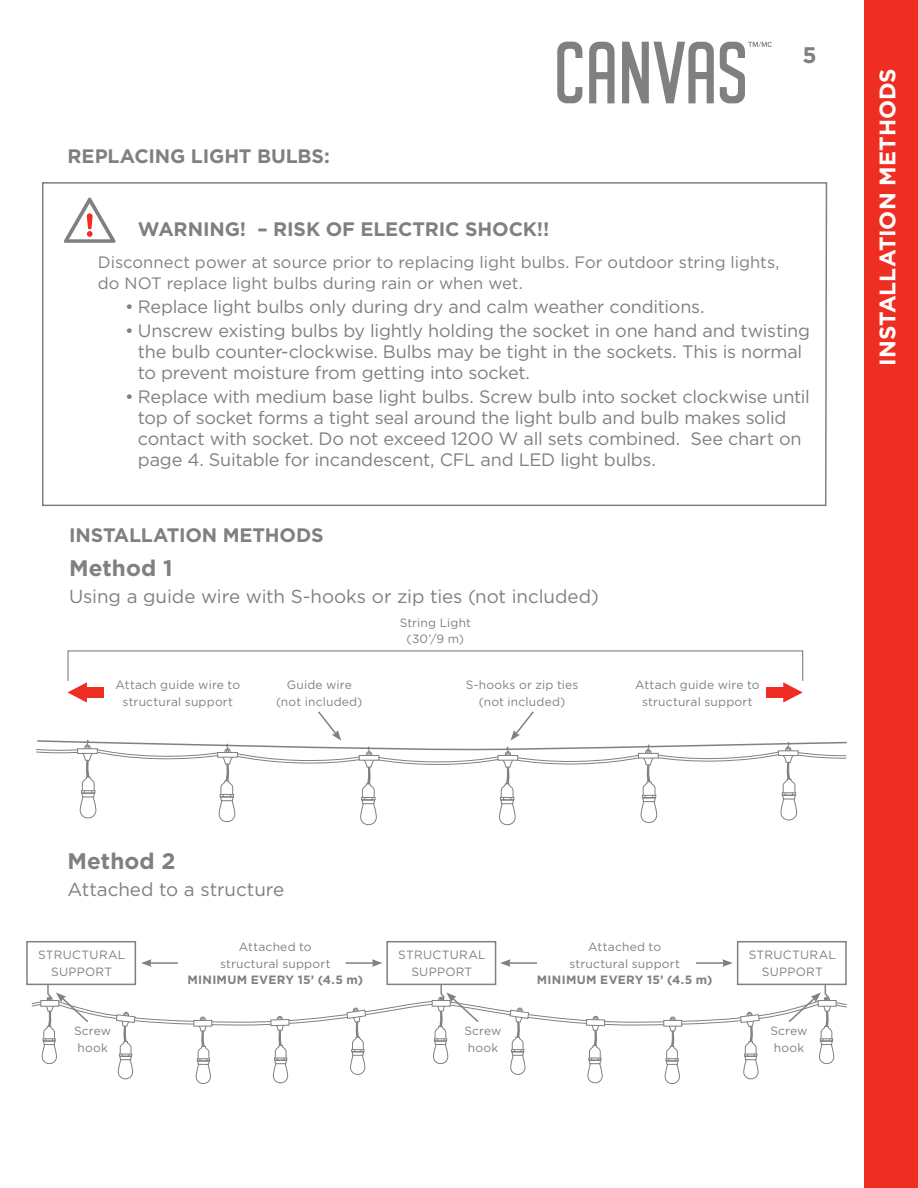
<style>
.page{position:relative;width:918px;height:1188px;background:#fff}
.page>*{position:absolute;margin:0;border:0;box-sizing:border-box;transform-origin:0 0}
.t1{font:700 22.5px "Gotham";color:#fff}
.t2{font:700 22.5px "Gotham";letter-spacing:.005em;color:#808083}
.t3{font:700 19.5px "Gotham";letter-spacing:-.005em;color:#808083}
.t4{font:18.75px "Gotham";letter-spacing:-.005em;color:#808083}
.t5{font:18px/21px "Gotham";letter-spacing:-.015em;color:#808083}
.t6{font:16.5px/21px "Gotham";color:#808083}
.t7{font:12px/16.5px "Gotham";letter-spacing:.02em;color:#808083;text-align:center}
.t8{font:700 12px "Gotham";letter-spacing:.025em;color:#808083}
</style>
<div class="page">
<div style="left:864px;top:0;width:54px;height:1188px;background:#ee2e22"></div>
<svg style="left:557px;top:42px;width:25px;height:61px"></svg>
<svg style="left:589px;top:42px;width:26px;height:61px"></svg>
<svg style="left:622px;top:42px;width:92px;height:61px"></svg>
<svg style="left:720px;top:42px;width:52px;height:61px"></svg>
<svg style="left:42px;top:182px;width:786px;height:325px"></svg>
<svg style="left:64px;top:197px;width:52px;height:46px"></svg>
<svg style="left:36px;top:711px;width:811px;height:114px"></svg>
<hr style="left:696px;top:962px;width:29px;height:2px;background:#808083">
<svg style="left:722px;top:959px;width:11px;height:8px"></svg>
<hr style="left:346px;top:962px;width:28px;height:2px;background:#808083">
<svg style="left:372px;top:959px;width:10px;height:8px"></svg>
<hr style="left:508px;top:962px;width:29px;height:2px;background:#808083">
<svg style="left:500px;top:959px;width:11px;height:8px"></svg>
<hr style="left:149px;top:962px;width:29px;height:2px;background:#808083">
<svg style="left:141px;top:959px;width:11px;height:8px"></svg>
<div style="left:26px;top:941px;width:110px;height:44px;border:2px solid #808083"></div>
<div style="left:386px;top:941px;width:110px;height:44px;border:2px solid #808083"></div>
<div style="left:737px;top:941px;width:110px;height:44px;border:2px solid #808083"></div>
<svg style="left:31px;top:983px;width:816px;height:101px"></svg>
<svg style="left:68px;top:682px;width:19px;height:21px"></svg>
<div style="left:86px;top:687px;width:18px;height:11px;background:#ee2e22"></div>
<svg style="left:783px;top:682px;width:20px;height:21px"></svg>
<div style="left:766px;top:687px;width:18px;height:11px;background:#ee2e22"></div>
<div style="left:68px;top:650px;width:735px;height:31px;border:1px solid #808083"></div>
<p class="t3" style="left:68px;top:145px;width:264px">REPLACING LIGHT BULBS:</p>
<p class="t2" style="left:803px;top:42px;width:16px">5</p>
<p class="t3" style="left:138px;top:218px;width:413px">WARNING! – RISK OF ELECTRIC SHOCK!!</p>
<p class="t6" style="left:98px;top:251px;width:683px">Disconnect power at source prior to replacing light bulbs. For outdoor string lights, do NOT replace light bulbs during rain or when wet.</p>
<p class="t5" style="left:125px;top:295px;width:581px">• Replace light bulbs only during dry and calm weather conditions.</p>
<p class="t5" style="left:138px;top:319px;width:674px;text-indent:-13px">• Unscrew existing bulbs by lightly holding the socket in one hand and twisting the bulb counter-clockwise. Bulbs may be tight in the sockets. This is normal to prevent moisture from getting into socket.</p>
<p class="t5" style="left:138px;top:385px;width:674px;text-indent:-13px">• Replace with medium base light bulbs. Screw bulb into socket clockwise until top of socket forms a tight seal around the light bulb and bulb makes solid contact with socket. Do not exceed 1200 W all sets combined. See chart on page 4. Suitable for incandescent, CFL and LED light bulbs.</p>
<p class="t3" style="left:69px;top:523px;width:256px">INSTALLATION METHODS</p>
<p class="t2" style="left:69px;top:555px;width:105px">Method 1</p>
<p class="t4" style="left:69px;top:586px;width:532px">Using a guide wire with S-hooks or zip ties (not included)</p>
<p class="t7" style="left:400px;top:614px;width:73px">String Light (30’/9 m)</p>
<p class="t7" style="left:116px;top:677px;width:126px">Attach guide wire to structural support</p>
<p class="t7" style="left:635px;top:677px;width:126px">Attach guide wire to structural support</p>
<p class="t7" style="left:276px;top:677px;width:88px">Guide wire (not included)</p>
<p class="t7" style="left:466px;top:677px;width:114px">S-hooks or zip ties (not included)</p>
<p class="t1" style="left:874px;top:366px;width:299px;rotate:-90deg">INSTALLATION METHODS</p>
<p class="t2" style="left:68px;top:848px;width:110px">Method 2</p>
<p class="t4" style="left:68px;top:879px;width:218px">Attached to a structure</p>
<p class="t7" style="left:220px;top:938px;width:112px">Attached to structural support</p>
<p class="t8" style="left:188px;top:973px;width:177px">MINIMUM EVERY 15’ (4.5 m)</p>
<p class="t7" style="left:569px;top:938px;width:112px">Attached to structural support</p>
<p class="t8" style="left:537px;top:973px;width:177px">MINIMUM EVERY 15’ (4.5 m)</p>
<p class="t7" style="left:38px;top:947px;width:89px">STRUCTURAL<br>SUPPORT</p>
<p class="t7" style="left:398px;top:947px;width:89px">STRUCTURAL<br>SUPPORT</p>
<p class="t7" style="left:749px;top:947px;width:89px">STRUCTURAL<br>SUPPORT</p>
<p class="t7" style="left:74px;top:1023px;width:39px;text-align:left">Screw hook</p>
<p class="t7" style="left:770px;top:1023px;width:39px;text-align:left">Screw hook</p>
<p class="t7" style="left:464px;top:1023px;width:39px;text-align:left">Screw hook</p>
</div>
